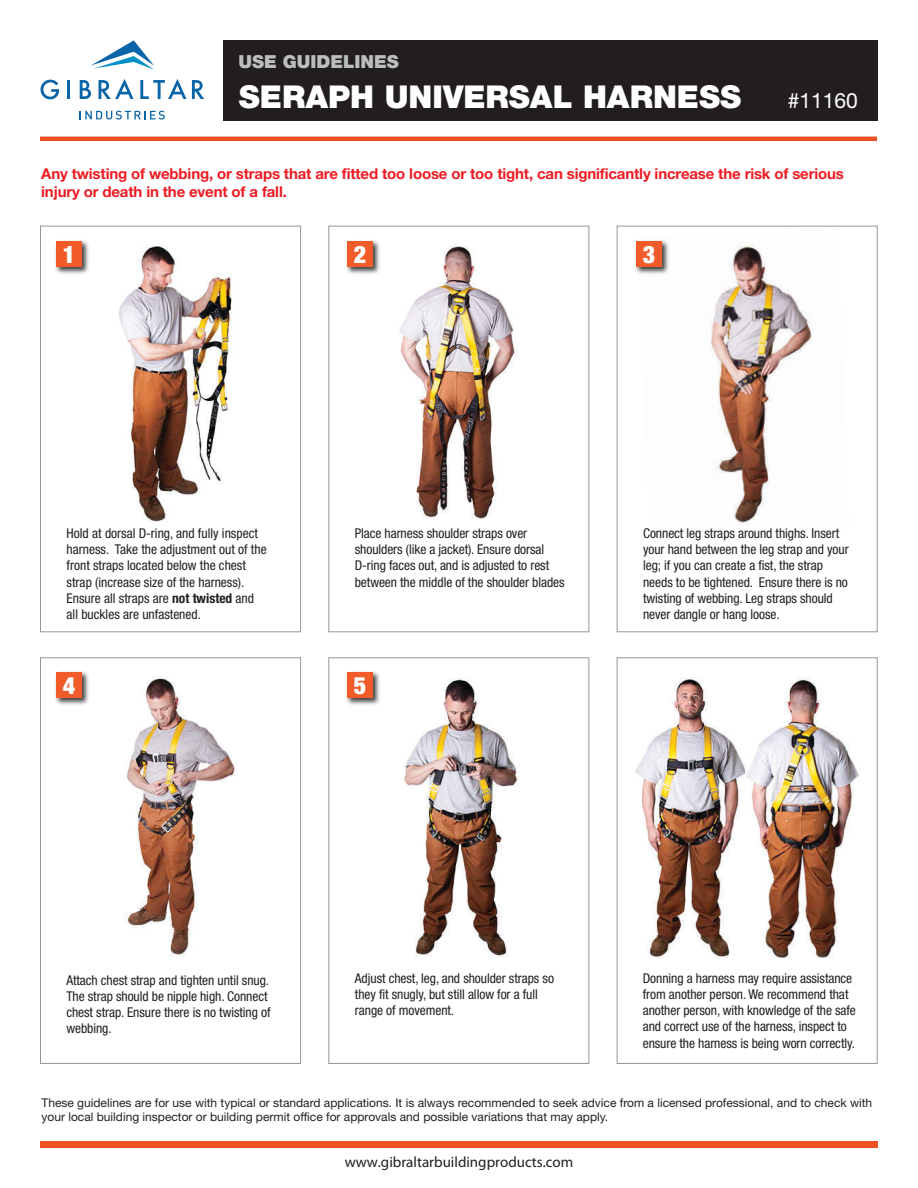
<style>
.page{position:relative;width:918px;height:1188px;background:#fff}
.page>*{position:absolute;margin:0;border:0;box-sizing:border-box;transform-origin:0 0}
.t1{font:900 31.5px "Helvetica Neue";color:#fff}
.t2{font:900 condensed 24px "Helvetica Neue";color:#fff}
.t3{font:21px "Helvetica Neue";color:#fff}
.t4{font:900 18px "Helvetica Neue";color:#bbbdbf}
.t5{font:700 15px/18px "Helvetica Neue";letter-spacing:-.01em;color:#ed1c24}
.t6{font:15px "Myriad Pro";color:#211e1f}
.t7{font:condensed 13.5px/16.2px "Helvetica Neue";letter-spacing:-.005em;color:#231f20}
.t8{font:12px/14.4px "Helvetica Neue";color:#231f20}
.s1{font-weight:700}
</style>
<div class="page">
<img style="left:399px;top:245px;width:119px;height:274px">
<img style="left:118px;top:246px;width:114px;height:276px">
<img style="left:403px;top:678px;width:115px;height:279px">
<img style="left:125px;top:678px;width:110px;height:278px">
<img style="left:711px;top:244px;width:101px;height:281px">
<div style="left:223px;top:40px;width:655px;height:81px;background:#221e1f"></div>
<hr style="left:40px;top:137px;width:837px;height:4px;background:#f05123">
<div style="left:40px;top:1141px;width:837px;height:6px;background:#f05123"></div>
<svg style="left:40px;top:80px;width:19px;height:19px"></svg>
<hr style="left:67px;top:80px;width:3px;height:19px;background:#0965a8">
<svg style="left:80px;top:80px;width:11px;height:19px"></svg>
<svg style="left:99px;top:79px;width:35px;height:20px"></svg>
<svg style="left:140px;top:79px;width:64px;height:20px"></svg>
<svg style="left:91px;top:40px;width:63px;height:30px"></svg>
<svg style="left:80px;top:111px;width:85px;height:9px"></svg>
<img style="left:635px;top:678px;width:224px;height:281px">
<div style="left:40px;top:226px;width:261px;height:406px;border:1px solid #949698"></div>
<div style="left:328px;top:226px;width:261px;height:406px;border:1px solid #949698"></div>
<div style="left:617px;top:226px;width:261px;height:406px;border:1px solid #949698"></div>
<div style="left:40px;top:657px;width:261px;height:407px;border:1px solid #949698"></div>
<div style="left:328px;top:657px;width:261px;height:407px;border:1px solid #949698"></div>
<div style="left:617px;top:657px;width:261px;height:407px;border:1px solid #949698"></div>
<img style="left:55px;top:240px;width:34px;height:34px">
<div style="left:56px;top:241px;width:26px;height:26px;background:#f15a29"></div>
<img style="left:346px;top:240px;width:34px;height:34px">
<div style="left:347px;top:241px;width:26px;height:26px;background:#f15a29"></div>
<img style="left:635px;top:240px;width:34px;height:34px">
<div style="left:636px;top:241px;width:26px;height:26px;background:#f15a29"></div>
<img style="left:55px;top:671px;width:34px;height:34px">
<div style="left:56px;top:672px;width:26px;height:26px;background:#f15a29"></div>
<img style="left:346px;top:671px;width:34px;height:34px">
<div style="left:347px;top:672px;width:26px;height:26px;background:#f15a29"></div>
<h3 class="t4" style="left:239px;top:51px;width:162px">USE GUIDELINES</h3>
<h1 class="t1" style="left:239px;top:78px;width:504px">SERAPH UNIVERSAL HARNESS</h1>
<h3 class="t3" style="left:788px;top:88px;width:72px">#11160</h3>
<p class="t5" style="left:41px;top:164px;width:804px">Any twisting of webbing, or straps that are fitted too loose or too tight, can significantly increase the risk of serious injury or death in the event of a fall.</p>
<h2 class="t2" style="left:63px;top:240px;width:14px">1</h2>
<h2 class="t2" style="left:354px;top:240px;width:14px">2</h2>
<h2 class="t2" style="left:643px;top:240px;width:14px">3</h2>
<p class="t7" style="left:67px;top:525px;width:202px">Hold at dorsal D-ring, and fully inspect harness. Take the adjustment out of the front straps located below the chest strap (increase size of the harness).<br>Ensure all straps are <span class="s1">not twisted</span> and all buckles are unfastened.</p>
<p class="t7" style="left:355px;top:525px;width:211px">Place harness shoulder straps over shoulders (like a jacket). Ensure dorsal D-ring faces out, and is adjusted to rest between the middle of the shoulder blades</p>
<p class="t7" style="left:643px;top:525px;width:207px">Connect leg straps around thighs. Insert your hand between the leg strap and your leg; if you can create a fist, the strap needs to be tightened. Ensure there is no twisting of webbing. Leg straps should never dangle or hang loose.</p>
<h2 class="t2" style="left:63px;top:670px;width:14px">4</h2>
<h2 class="t2" style="left:354px;top:670px;width:14px">5</h2>
<p class="t7" style="left:66px;top:972px;width:206px">Attach chest strap and tighten until snug.<br>The strap should be nipple high. Connect chest strap. Ensure there is no twisting of webbing.</p>
<p class="t7" style="left:355px;top:970px;width:201px">Adjust chest, leg, and shoulder straps so they fit snugly, but still allow for a full range of movement.</p>
<p class="t7" style="left:643px;top:970px;width:215px">Donning a harness may require assistance from another person. We recommend that another person, with knowledge of the safe and correct use of the harness, inspect to ensure the harness is being worn correctly.</p>
<p class="t8" style="left:41px;top:1095px;width:832px">These guidelines are for use with typical or standard applications. It is always recommended to seek advice from a licensed professional, and to check with your local building inspector or building permit office for approvals and possible variations that may apply.</p>
<p class="t6" style="left:345px;top:1152px;width:230px">www.gibraltarbuildingproducts.com</p>
</div>
